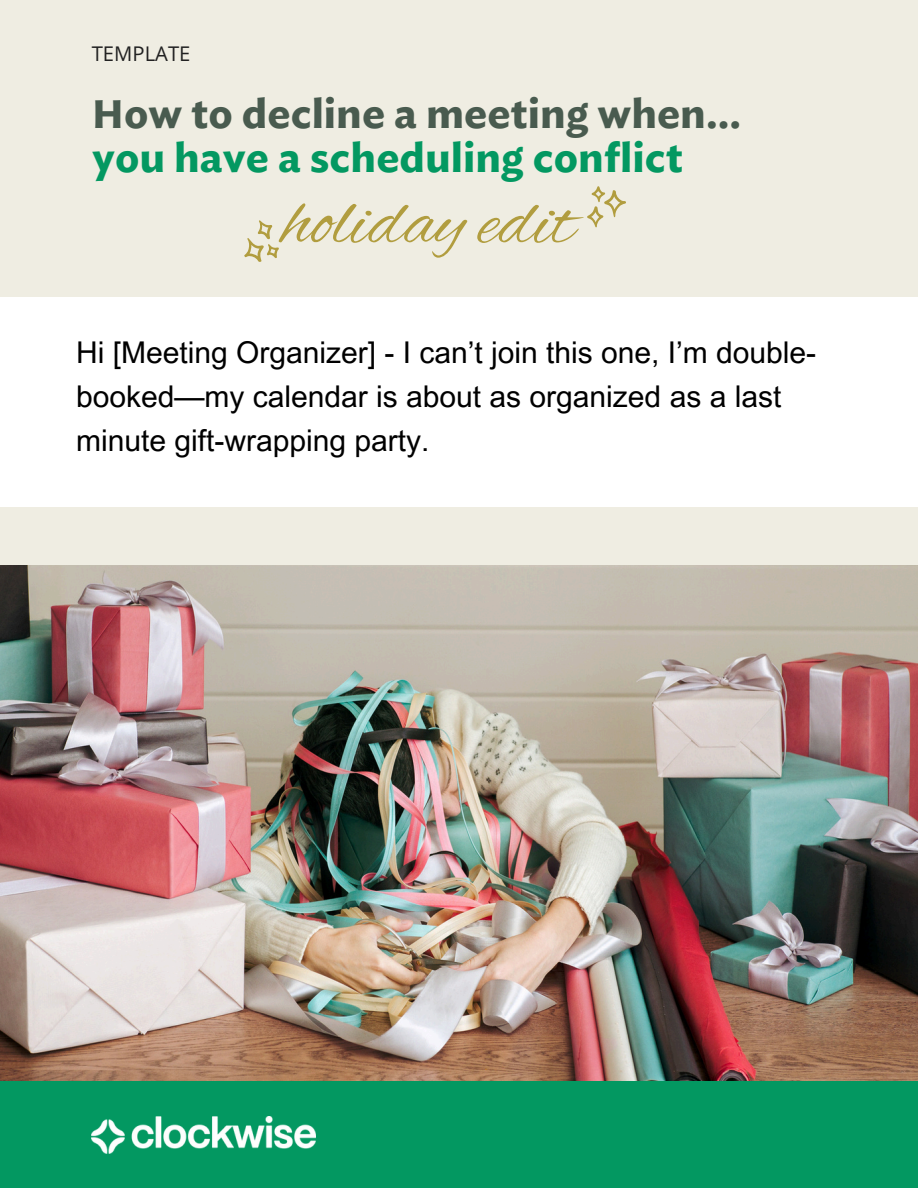
<style>
.page{position:relative;width:918px;height:1188px;background:#efede2}
.page>*{position:absolute;margin:0;border:0;box-sizing:border-box;transform-origin:0 0}
.t1{font:76.5px "Alex Brush";color:#b19d3f}
.t2{font:700 38.25px/43.8px "Ideal Sans S Sm";color:#495b4f}
.t3{font:30px/43.8px "Arial MT Pro";color:#000}
.t4{font:20.25px "Open Sans";color:#222}
.s1{color:#039861}
</style>
<div class="page">
<div style="left:0;top:1081px;width:918px;height:107px;background:#039861"></div>
<img style="left:92px;top:1116px;width:224px;height:37px">
<img style="left:0;top:565px;width:918px;height:516px">
<div style="left:0;top:297px;width:918px;height:210px;background:#fff"></div>
<svg style="left:244px;top:220px;width:35px;height:42px"></svg>
<svg style="left:587px;top:186px;width:39px;height:42px"></svg>
<p class="t4" style="left:92px;top:40px;width:100px">TEMPLATE</p>
<p class="t2" style="left:92px;top:92px;width:650px">How to decline a meeting when... <span class="s1">you have a scheduling conflict</span></p>
<h3 class="t1" style="left:283px;top:179px;width:294px">holiday edit</h3>
<h1 class="t3" style="left:76px;top:335px;width:741px">Hi [Meeting Organizer] - I can’t join this one, I’m double&shy;booked—my calendar is about as organized as a last minute gift-wrapping party.</h1>
</div>
